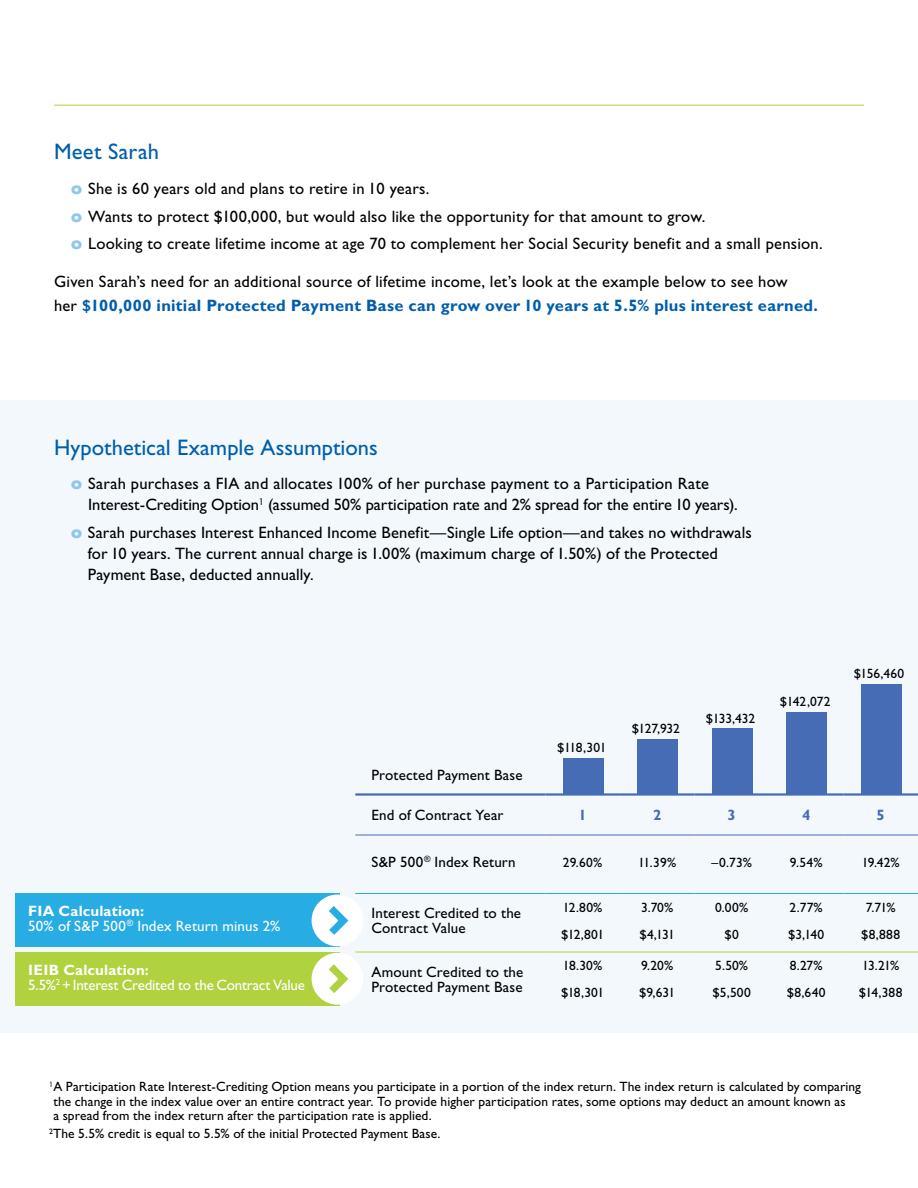
<style>
.page{position:relative;width:918px;height:1188px;background:#fff}
.page>*{position:absolute;margin:0;border:0;box-sizing:border-box;transform-origin:0 0}
.Subhead{font:22.5px "Gill Sans Std";letter-spacing:.005em;color:#005ead}
.bodytext{font:16.5px/21px "Gill Sans Std";letter-spacing:.01em;color:#000}
.Text{font:15px/15px "Gill Sans Std";letter-spacing:.01em;color:#000}
.Text-2{font:15px/15px "Gill Sans Std";letter-spacing:-.01em;color:#fff}
.bodytext-2{font:15px "Gill Sans Std";letter-spacing:.01em;color:#000}
.t1{font:700 15px "Gill Sans Std";color:#456cb4}
.Disclosure{font:13.5px/14.2px "Gill Sans Std";letter-spacing:.005em;color:#000}
.s1{font-family:"Futura Std";font-weight:700;color:#8dc7ed}
.s2{font-weight:700;color:#005ead}
.s3{font-weight:700}
</style>
<div class="page">
<div style="left:0;top:400px;width:918px;height:632px;background:#f3f8fd"></div>
<hr style="left:54px;top:105px;width:810px;height:1px;background:#b0d23f">
<div style="left:15px;top:952px;width:324px;height:54px;background:#b0d23f"></div>
<div style="left:312px;top:953px;width:51px;height:52px;background:#fff;border-radius:50%"></div>
<svg style="left:321px;top:957px;width:28px;height:44px"></svg>
<div style="left:15px;top:893px;width:324px;height:54px;background:#27ace3"></div>
<div style="left:312px;top:894px;width:51px;height:52px;background:#fff;border-radius:50%"></div>
<svg style="left:321px;top:899px;width:28px;height:43px"></svg>
<div style="left:861px;top:684px;width:40px;height:110px;background:#456cb4"></div>
<div style="left:787px;top:712px;width:40px;height:82px;background:#456cb4"></div>
<div style="left:712px;top:729px;width:40px;height:65px;background:#456cb4"></div>
<div style="left:638px;top:739px;width:40px;height:55px;background:#456cb4"></div>
<div style="left:563px;top:758px;width:41px;height:36px;background:#456cb4"></div>
<hr style="left:355px;top:793px;width:190px;height:3px;background:#456cb4">
<hr style="left:545px;top:793px;width:75px;height:3px;background:#456cb4">
<hr style="left:620px;top:793px;width:74px;height:3px;background:#456cb4">
<hr style="left:694px;top:793px;width:75px;height:3px;background:#456cb4">
<hr style="left:769px;top:793px;width:74px;height:3px;background:#456cb4">
<hr style="left:843px;top:793px;width:75px;height:3px;background:#456cb4">
<hr style="left:355px;top:835px;width:190px;height:1px;background:#456cb4">
<hr style="left:545px;top:835px;width:75px;height:1px;background:#456cb4">
<hr style="left:620px;top:835px;width:74px;height:1px;background:#456cb4">
<hr style="left:694px;top:835px;width:75px;height:1px;background:#456cb4">
<hr style="left:769px;top:835px;width:74px;height:1px;background:#456cb4">
<hr style="left:843px;top:835px;width:75px;height:1px;background:#456cb4">
<hr style="left:355px;top:893px;width:190px;height:1px;background:#27ace3">
<hr style="left:545px;top:893px;width:75px;height:1px;background:#27ace3">
<hr style="left:620px;top:893px;width:74px;height:1px;background:#27ace3">
<hr style="left:694px;top:893px;width:75px;height:1px;background:#27ace3">
<hr style="left:769px;top:893px;width:74px;height:1px;background:#27ace3">
<hr style="left:843px;top:893px;width:75px;height:1px;background:#27ace3">
<hr style="left:355px;top:952px;width:190px;height:1px;background:#b0d23f">
<hr style="left:545px;top:952px;width:75px;height:1px;background:#b0d23f">
<hr style="left:620px;top:952px;width:74px;height:1px;background:#b0d23f">
<hr style="left:694px;top:952px;width:75px;height:1px;background:#b0d23f">
<hr style="left:769px;top:952px;width:74px;height:1px;background:#b0d23f">
<hr style="left:843px;top:952px;width:75px;height:1px;background:#b0d23f">
<p class="Subhead" style="left:54px;top:139px;width:107px">Meet Sarah</p>
<p class="bodytext" style="left:71px;top:178px;width:360px"><span class="s1">o</span> She is 60 years old and plans to retire in 10 years.</p>
<p class="bodytext" style="left:71px;top:206px;width:636px"><span class="s1">o</span> Wants to protect $100,000, but would also like the opportunity for that amount to grow.</p>
<p class="bodytext" style="left:71px;top:233px;width:753px"><span class="s1">o</span> Looking to create lifetime income at age 70 to complement her Social Security benefit and a small pension.</p>
<p class="bodytext" style="left:54px;top:269px;width:766px;line-height:24px">Given Sarah’s need for an additional source of lifetime income, let’s look at the example below to see how<br>her <span class="s2">$100,000 initial Protected Payment Base can grow over 10 years at 5.5% plus interest earned.</span></p>
<p class="Subhead" style="left:54px;top:434px;width:325px">Hypothetical Example Assumptions</p>
<p class="bodytext" style="left:88px;top:473px;width:651px;text-indent:-17px"><span class="s1">o</span> Sarah purchases a FIA and allocates 100% of her purchase payment to a Participation Rate<br>Interest-Crediting Option<sup>1</sup> (assumed 50% participation rate and 2% spread for the entire 10 years).</p>
<p class="bodytext" style="left:88px;top:522px;width:665px;text-indent:-17px"><span class="s1">o</span> Sarah purchases Interest Enhanced Income Benefit—Single Life option—and takes no withdrawals for 10 years. The current annual charge is 1.00% (maximum charge of 1.50%) of the Protected<br>Payment Base, deducted annually.</p>
<p class="bodytext-2" style="left:372px;top:766px;width:153px">Protected Payment Base</p>
<p class="Disclosure" style="left:557px;top:740px;width:51px">$118,301</p>
<p class="Disclosure" style="left:632px;top:722px;width:50px">$127,932</p>
<p class="Disclosure" style="left:706px;top:711px;width:51px">$133,432</p>
<p class="Disclosure" style="left:780px;top:694px;width:52px">$142,072</p>
<p class="Disclosure" style="left:854px;top:667px;width:52px">$156,460</p>
<p class="Text-2" style="left:28px;top:904px;width:254px"><span class="s3">FIA Calculation:<br></span>50% of S&amp;P 500<sup>®</sup> Index Return minus 2%</p>
<p class="Text-2" style="left:28px;top:962px;width:278px"><span class="s3">IEIB Calculation:<br></span>5.5%<sup>2</sup> + Interest Credited to the Contract Value</p>
<p class="Text" style="left:372px;top:808px;width:133px">End of Contract Year</p>
<p class="t1" style="left:579px;top:806px;width:10px">1</p>
<p class="t1" style="left:653px;top:806px;width:10px">2</p>
<p class="t1" style="left:728px;top:806px;width:10px">3</p>
<p class="t1" style="left:802px;top:806px;width:10px">4</p>
<p class="t1" style="left:877px;top:806px;width:10px">5</p>
<p class="Text" style="left:372px;top:855px;width:146px">S&amp;P 500<sup>®</sup> Index Return</p>
<p class="Disclosure" style="left:563px;top:855px;width:41px">29.60%</p>
<p class="Disclosure" style="left:638px;top:855px;width:40px">11.39%</p>
<p class="Disclosure" style="left:711px;top:855px;width:42px">–0.73%</p>
<p class="Disclosure" style="left:790px;top:855px;width:34px">9.54%</p>
<p class="Disclosure" style="left:862px;top:855px;width:40px">19.42%</p>
<p class="Text" style="left:372px;top:906px;width:151px">Interest Credited to the<br>Contract Value</p>
<p class="Text" style="left:371px;top:917px;width:151px">Interest Credited to the</p>
<p class="Text" style="left:372px;top:964px;width:153px">Amount Credited to the<br>Protected Payment Base</p>
<p class="Text" style="left:371px;top:976px;width:153px">Amount Credited to the</p>
<p class="Disclosure" style="left:563px;top:900px;width:41px">12.80%</p>
<p class="Disclosure" style="left:641px;top:900px;width:34px">3.70%</p>
<p class="Disclosure" style="left:715px;top:900px;width:35px">0.00%</p>
<p class="Disclosure" style="left:790px;top:900px;width:35px">2.77%</p>
<p class="Disclosure" style="left:866px;top:900px;width:31px">7.71%</p>
<p class="Disclosure" style="left:561px;top:927px;width:45px">$12,801</p>
<p class="Disclosure" style="left:639px;top:927px;width:37px">$4,131</p>
<p class="Disclosure" style="left:725px;top:927px;width:16px">$0</p>
<p class="Disclosure" style="left:788px;top:927px;width:38px">$3,140</p>
<p class="Disclosure" style="left:861px;top:927px;width:40px">$8,888</p>
<p class="Disclosure" style="left:562px;top:925px;width:42px">12.80%</p>
<p class="Disclosure" style="left:641px;top:925px;width:34px">3.70%</p>
<p class="Disclosure" style="left:789px;top:925px;width:35px">2.77%</p>
<p class="Disclosure" style="left:866px;top:925px;width:32px">7.71%</p>
<p class="Disclosure" style="left:563px;top:959px;width:41px">18.30%</p>
<p class="Disclosure" style="left:641px;top:959px;width:34px">9.20%</p>
<p class="Disclosure" style="left:715px;top:959px;width:34px">5.50%</p>
<p class="Disclosure" style="left:790px;top:959px;width:34px">8.27%</p>
<p class="Disclosure" style="left:862px;top:959px;width:39px">13.21%</p>
<p class="Disclosure" style="left:561px;top:986px;width:45px">$18,301</p>
<p class="Disclosure" style="left:639px;top:986px;width:37px">$9,631</p>
<p class="Disclosure" style="left:713px;top:986px;width:40px">$5,500</p>
<p class="Disclosure" style="left:787px;top:986px;width:40px">$8,640</p>
<p class="Disclosure" style="left:859px;top:986px;width:45px">$14,388</p>
<p class="Disclosure" style="left:562px;top:983px;width:45px">$18,301</p>
<p class="Disclosure" style="left:641px;top:983px;width:38px">$9,631</p>
<p class="Disclosure" style="left:712px;top:983px;width:40px">$5,500</p>
<p class="Disclosure" style="left:788px;top:983px;width:41px">$8,640</p>
<p class="Disclosure" style="left:860px;top:983px;width:46px">$14,388</p>
<p class="Disclosure" style="left:53px;top:1080px;width:809px;text-indent:-4px"><sup>1</sup>A Participation Rate Interest-Crediting Option means you participate in a portion of the index return. The index return is calculated by comparing the change in the index value over an entire contract year. To provide higher participation rates, some options may deduct an amount known as<br>a spread from the index return after the participation rate is applied.</p>
<p class="Disclosure" style="left:49px;top:1127px;width:393px"><sup>2</sup>The 5.5% credit is equal to 5.5% of the initial Protected Payment Base.</p>
</div>
